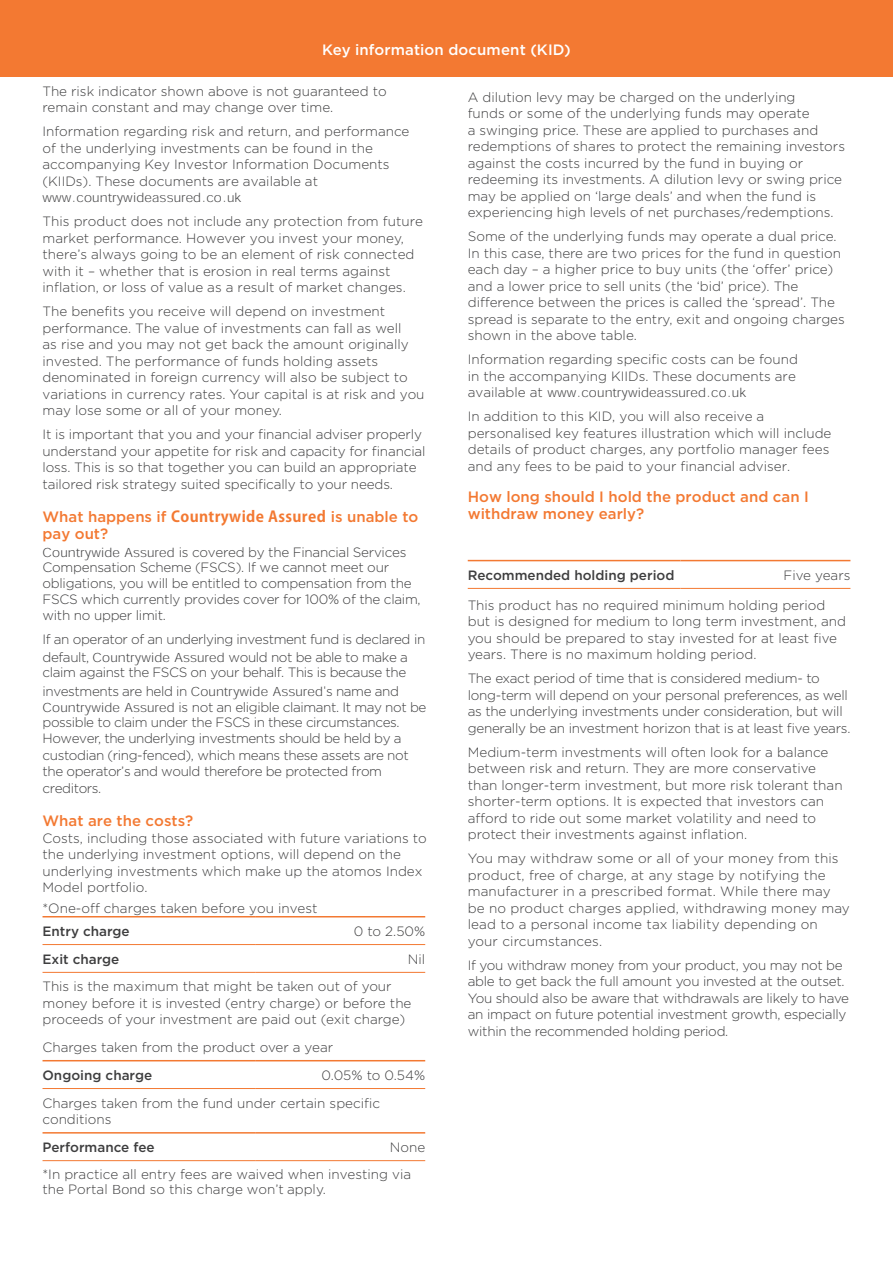
<style>
.page{position:relative;width:893px;height:1263px;background:#fff}
.page>*{position:absolute;margin:0;border:0;box-sizing:border-box;transform-origin:0 0}
.t1{font:500 15px/16.5px "Gotham";color:#f37932}
.t2{font:500 15px "Gotham";letter-spacing:.005em;color:#fff}
.t3{font:300 13.5px/16.5px "Gotham";color:#3e3e3f}
.t4{font:300 13.5px/16.5px "Gotham";letter-spacing:-.02em;color:#3e3e3f}
.t5{font:300 13.5px/16.5px "Gotham";letter-spacing:-.03em;color:#3e3e3f}
.t6{font:500 13.5px "Gotham";color:#3e3e3f}
.t7{font:300 12.75px "Adobe Gothic Std";letter-spacing:.01em;color:#3e3e3f}
.s1{font-family:"Adobe Gothic Std";font-weight:700}
.s2{font-family:"Adobe Gothic Std";font-size:12.75px}
.s3{font-family:"Adobe Gothic Std"}
.s4{font-family:"Gotham";font-size:13.5px}
</style>
<div class="page">
<div style="left:0;top:0;width:893px;height:77px;background:#f37932"></div>
<hr style="left:43px;top:916px;width:212px;height:1px;background:#f37932">
<hr style="left:255px;top:916px;width:170px;height:1px;background:#f37932">
<hr style="left:43px;top:944px;width:212px;height:1px;background:#f37932">
<hr style="left:255px;top:944px;width:170px;height:1px;background:#f37932">
<hr style="left:43px;top:972px;width:212px;height:1px;background:#f37932">
<hr style="left:255px;top:972px;width:170px;height:1px;background:#f37932">
<hr style="left:43px;top:1060px;width:212px;height:1px;background:#f37932">
<hr style="left:255px;top:1060px;width:170px;height:1px;background:#f37932">
<hr style="left:43px;top:1132px;width:212px;height:1px;background:#f37932">
<hr style="left:255px;top:1132px;width:170px;height:1px;background:#f37932">
<hr style="left:43px;top:1088px;width:212px;height:1px;background:#f37932">
<hr style="left:255px;top:1088px;width:170px;height:1px;background:#f37932">
<hr style="left:43px;top:1160px;width:212px;height:1px;background:#f37932">
<hr style="left:255px;top:1160px;width:170px;height:1px;background:#f37932">
<hr style="left:468px;top:560px;width:212px;height:1px;background:#f37932">
<hr style="left:680px;top:560px;width:170px;height:1px;background:#f37932">
<hr style="left:468px;top:588px;width:212px;height:1px;background:#f37932">
<hr style="left:680px;top:588px;width:170px;height:1px;background:#f37932">
<p class="t2" style="left:322px;top:39px;width:250px">Key information document (KID)</p>
<p class="t3" style="left:43px;top:82px;width:346px">The risk indicator shown above is not guaranteed to remain constant and may change over time.</p>
<p class="t3" style="left:43px;top:123px;width:368px">Information regarding risk and return, and performance of the underlying investments can be found in the accompanying Key Investor Information Documents (KIIDs). These documents are available at</p>
<p class="t7" style="left:43px;top:188px;width:200px">www.countrywideassured.co.uk</p>
<p class="t3" style="left:43px;top:213px;width:382px">This product does not include any protection from future market performance. However you invest your money, there’s always going to be an element of risk connected with it – whether that is erosion in real terms against inflation, or loss of value as a result of market changes.</p>
<p class="t3" style="left:43px;top:303px;width:384px">The benefits you receive will depend on investment performance. The value of investments can fall as well<br>as rise and you may not get back the amount originally invested. The performance of funds holding assets denominated in foreign currency will also be subject to variations in currency rates. Your capital is at risk and you may lose some or all of your money.</p>
<p class="t3" style="left:43px;top:426px;width:385px">It is important that you and your financial adviser properly understand your appetite for risk and capacity for financial loss. This is so that together you can build an appropriate tailored risk strategy suited specifically to your needs.</p>
<p class="t1" style="left:43px;top:508px;width:377px">What happens if <span class="s1">Countrywide Assured</span> is unable to pay out?</p>
<p class="t4" style="left:43px;top:545px;width:365px;line-height:14.5px"><span class="s2">Countrywide Assured</span> is covered by the Financial Services<br>Compensation Scheme (FSCS). If we cannot meet our</p>
<p class="t4" style="left:43px;top:575px;width:380px">obligations, you will be entitled to compensation from the<br>FSCS which currently provides cover for 100% of the claim, with no upper limit.</p>
<p class="t5" style="left:43px;top:630px;width:384px;line-height:17.9px">If an operator of an underlying investment fund is declared in default, <span class="s2">Countrywide Assured</span> would not be able to make a</p>
<p class="t5" style="left:43px;top:663px;width:365px;line-height:18.5px">claim against the FSCS on your behalf. This is because the investments are held in <span class="s2">Countrywide Assured</span><span class="s3">'</span>s name and</p>
<p class="t5" style="left:43px;top:699px;width:385px;line-height:15.1px"><span class="s2">Countrywide Assured</span> is not an eligible claimant. It may not be possible to claim under the FSCS in these circumstances.</p>
<p class="t5" style="left:43px;top:730px;width:368px">However, the underlying investments should be held by a custodian (ring-fenced), which means these assets are not the operator’s and would therefore be protected from creditors.</p>
<p class="t1" style="left:43px;top:812px;width:152px">What are the costs?</p>
<p class="t3" style="left:43px;top:829px;width:386px">Costs, including those associated with future variations to the underlying investment options, will depend on the underlying investments which make up the atomos Index Model portfolio.</p>
<p class="t3" style="left:43px;top:900px;width:277px">*One-off charges taken before you invest</p>
<p class="t6" style="left:43px;top:922px;width:89px">Entry charge</p>
<p class="t3" style="left:354px;top:923px;width:73px">0 to 2.50%</p>
<p class="t6" style="left:43px;top:950px;width:78px">Exit charge</p>
<p class="t3" style="left:408px;top:950px;width:19px">Nil</p>
<p class="t3" style="left:43px;top:978px;width:370px">This is the maximum that might be taken out of your money before it is invested (entry charge) or before the proceeds of your investment are paid out (exit charge)</p>
<p class="t3" style="left:43px;top:1039px;width:292px">Charges taken from the product over a year</p>
<p class="t6" style="left:43px;top:1066px;width:111px">Ongoing charge</p>
<p class="t3" style="left:468px;top:88px;width:379px">A dilution levy may be charged on the underlying<br>funds or some of the underlying funds may operate<br>a swinging price. These are applied to purchases and redemptions of shares to protect the remaining investors against the costs incurred by the fund in buying or redeeming its investments. A dilution levy or swing price may be applied on ‘large deals’ and when the fund is experiencing high levels of net purchases/redemptions.</p>
<p class="t3" style="left:468px;top:228px;width:379px">Some of the underlying funds may operate a dual price.<br>In this case, there are two prices for the fund in question each day – a higher price to buy units (the ‘offer’ price) and a lower price to sell units (the ‘bid’ price). The difference between the prices is called the ‘spread’. The spread is separate to the entry, exit and ongoing charges shown in the above table.</p>
<p class="t3" style="left:468px;top:351px;width:332px">Information regarding specific costs can be found in the accompanying KIIDs. These documents are</p>
<p class="t7" style="left:468px;top:383px;width:280px"><span class="s4">available at</span> www.countrywideassured.co.uk</p>
<p class="t3" style="left:468px;top:408px;width:365px">In addition to this KID, you will also receive a personalised key features illustration which will include details of product charges, any portfolio manager fees and any fees to be paid to your financial adviser.</p>
<p class="t1" style="left:468px;top:488px;width:343px">How long should I hold the product and can I withdraw money early?</p>
<p class="t6" style="left:468px;top:566px;width:208px">Recommended holding period</p>
<p class="t3" style="left:468px;top:560px;width:384px;line-height:29.7px;text-indent:316px">Five years<br>This product has no required minimum holding period</p>
<p class="t3" style="left:468px;top:613px;width:380px">but is designed for medium to long term investment, and you should be prepared to stay invested for at least five years. There is no maximum holding period.</p>
<p class="t4" style="left:468px;top:670px;width:384px">The exact period of time that is considered medium- to long-term will depend on your personal preferences, as well as the underlying investments under consideration, but will generally be an investment horizon that is at least five years.</p>
<p class="t3" style="left:468px;top:743px;width:376px">Medium-term investments will often look for a balance between risk and return. They are more conservative than longer-term investment, but more risk tolerant than shorter-term options. It is expected that investors can afford to ride out some market volatility and need to protect their investments against inflation.</p>
<p class="t3" style="left:468px;top:850px;width:384px">You may withdraw some or all of your money from this product, free of charge, at any stage by notifying the manufacturer in a prescribed format. While there may be no product charges applied, withdrawing money may lead to a personal income tax liability depending on your circumstances.</p>
<p class="t4" style="left:468px;top:956px;width:383px">If you withdraw money from your product, you may not be able to get back the full amount you invested at the outset.<br>You should also be aware that withdrawals are likely to have an impact on future potential investment growth, especially within the recommended holding period.</p>
<p class="t3" style="left:43px;top:1061px;width:384px;line-height:27.8px;text-indent:279px">0.05% to 0.54%<br>Charges taken from the fund under certain specific</p>
<p class="t3" style="left:43px;top:1111px;width:71px">conditions</p>
<p class="t6" style="left:43px;top:1138px;width:114px">Performance fee</p>
<p class="t3" style="left:43px;top:1133px;width:384px;line-height:26.8px;text-indent:347px">None *In practice all entry fees are waived when investing via</p>
<p class="t3" style="left:43px;top:1180px;width:285px">the Portal <span class="s2">Bond</span> so this charge won’t apply.</p>
</div>
